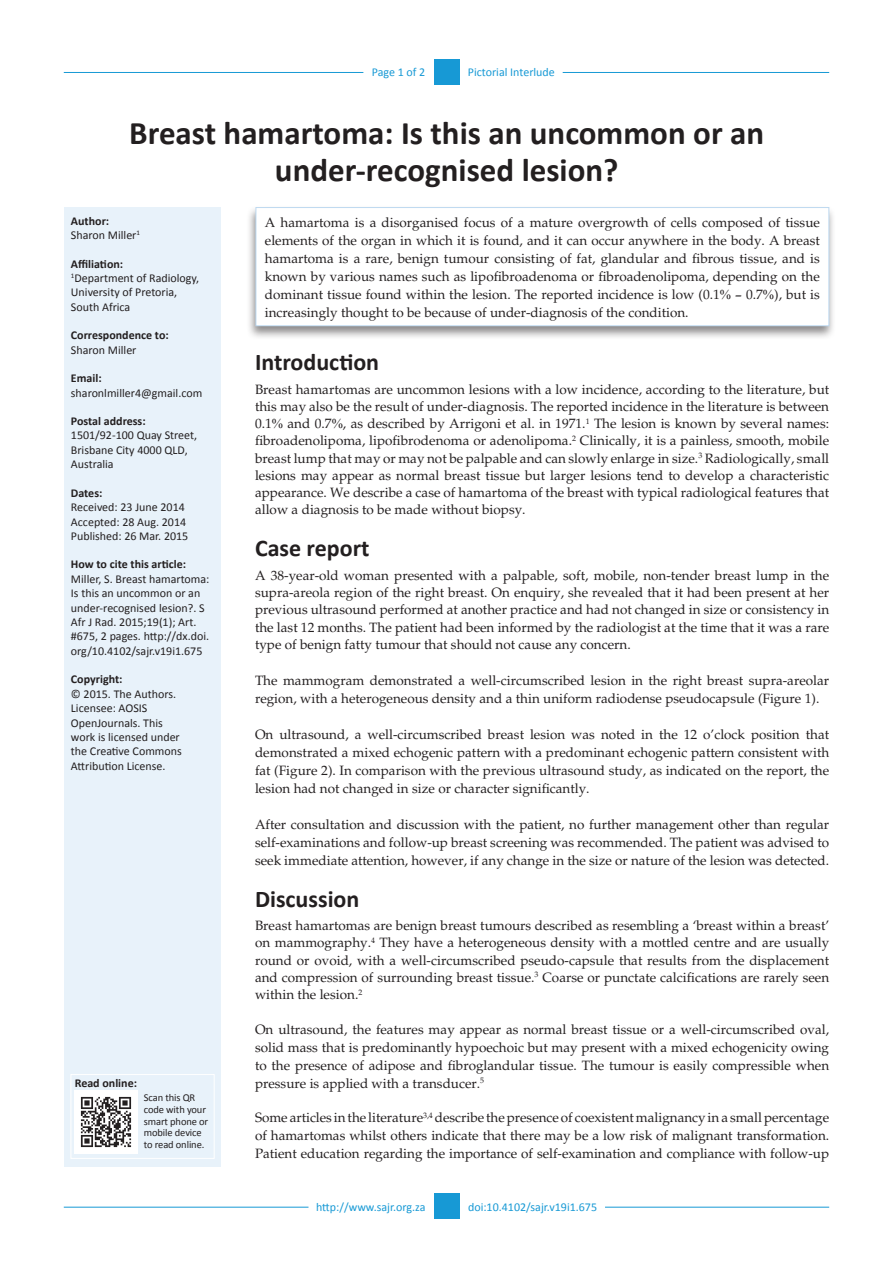
<style>
.page{position:relative;width:893px;height:1263px;background:#fff}
.page>*{position:absolute;margin:0;border:0;box-sizing:border-box;transform-origin:0 0}
.Article_Title{font:700 33px/37.5px "Calibri";color:#231f20;text-align:center}
._1{font:700 24px "Calibri";color:#231f20}
.Text1{font:13.5px/17.2px "Palatino";color:#231f20;text-align:justify}
.Text{font:13.5px/18px "Palatino";color:#231f20;text-align:justify}
.Abstract_Text{font:13.5px/18px "Palatino";color:#231f20;text-align:justify}
.Sidebar_text{font:12px/14.4px "Calibri";color:#231f20}
.Sidebar_head{font:700 12px "Calibri";color:#231f20}
.RRH_Bottom{font:12px "Calibri";color:#1799d5}
.LRH_Bottom{font:12px "Calibri";color:#1799d5}
.RRH{font:12px "Calibri";color:#1799d5}
.LRH{font:12px "Calibri";letter-spacing:-.005em;color:#1799d5}
.Sidebar_text-2{font:10.5px/11.6px "Calibri";letter-spacing:-.01em;color:#231f20}
.s1{font-family:"Times New Roman"}
.s2{font-family:"Book Antiqua"}
</style>
<div class="page">
<div style="left:434px;top:59px;width:25px;height:26px;background:#1799d5"></div>
<hr style="left:64px;top:72px;width:299px;height:1px;background:#1799d5">
<hr style="left:563px;top:72px;width:266px;height:1px;background:#1799d5">
<hr style="left:64px;top:1207px;width:244px;height:1px;background:#1799d5">
<hr style="left:605px;top:1207px;width:224px;height:1px;background:#1799d5">
<div style="left:434px;top:1193px;width:25px;height:26px;background:#1799d5"></div>
<div style="left:246px;top:205px;width:590px;height:135px;background:#231f20;opacity:.53"></div>
<div style="left:256px;top:208px;width:573px;height:118px;background:#fff"></div>
<div style="left:255px;top:207px;width:574px;height:119px;border:1px solid #bed9f0"></div>
<div style="left:65px;top:207px;width:156px;height:960px;background:#e8f2fa"></div>
<div style="left:71px;top:1074px;width:144px;height:85px;border:1px solid #fff"></div>
<img style="left:75px;top:1090px;width:63px;height:63px">
<p class="LRH" style="left:372px;top:65px;width:55px">Page 1 of 2</p>
<p class="RRH" style="left:468px;top:65px;width:89px">Pictorial Interlude</p>
<p class="Article_Title" style="left:129px;top:114px;width:636px">Breast hamartoma: Is this an uncommon or an under-recognised lesion?</p>
<p class="Sidebar_head" style="left:71px;top:213px;width:40px">Author:</p>
<p class="Sidebar_text" style="left:71px;top:228px;width:71px">Sharon Miller<sup>1</sup></p>
<p class="Sidebar_head" style="left:71px;top:256px;width:54px">Affiliation:</p>
<p class="Sidebar_text" style="left:71px;top:271px;width:130px"><sup>1</sup>Department of Radiology,<br>University of Pretoria,<br>South Africa</p>
<p class="Sidebar_head" style="left:71px;top:328px;width:99px">Correspondence to:</p>
<p class="Sidebar_text" style="left:71px;top:342px;width:67px">Sharon Miller</p>
<p class="Sidebar_head" style="left:71px;top:370px;width:32px">Email:</p>
<p class="Sidebar_text" style="left:71px;top:385px;width:133px">sharonlmiller4@gmail.com</p>
<p class="Sidebar_head" style="left:71px;top:413px;width:76px">Postal address:</p>
<p class="Sidebar_text" style="left:71px;top:428px;width:128px">1501/92-100 Quay Street,<br>Brisbane City 4000 QLD,<br>Australia</p>
<p class="Sidebar_head" style="left:71px;top:485px;width:33px">Dates:</p>
<p class="Sidebar_text" style="left:71px;top:500px;width:115px">Received: 23 June 2014</p>
<p class="Sidebar_text" style="left:71px;top:514px;width:117px">Accepted: 28 Aug. 2014</p>
<p class="Sidebar_text" style="left:71px;top:529px;width:119px">Published: 26 Mar. 2015</p>
<p class="Sidebar_head" style="left:71px;top:557px;width:117px">How to cite this article:</p>
<p class="Sidebar_text" style="left:71px;top:572px;width:140px">Miller, S. Breast hamartoma:<br>Is this an uncommon or an under-recognised lesion?. S<br>Afr J Rad. 2015;19(1); Art. #675, 2 pages. http://dx.doi. org/10.4102/sajr.v19i1.675</p>
<p class="Sidebar_head" style="left:71px;top:672px;width:53px">Copyright:</p>
<p class="Sidebar_text" style="left:71px;top:687px;width:112px">© 2015. The Authors.<br>Licensee: AOSIS<br>OpenJournals. This work is licensed under the Creative Commons<br>Attribution License.</p>
<p class="Sidebar_head" style="left:75px;top:1075px;width:64px">Read online:</p>
<p class="Sidebar_text-2" style="left:144px;top:1092px;width:66px">Scan this QR code with your smart phone or mobile device to read online.</p>
<p class="Abstract_Text" style="left:265px;top:213px;width:557px">A hamartoma is a disorganised focus of a mature overgrowth of cells composed of tissue elements of the organ in which it is found, and it can occur anywhere in the body. A breast hamartoma is a rare, benign tumour consisting of fat, glandular and fibrous tissue, and is known by various names such as lipofibroadenoma or fibroadenolipoma, depending on the dominant tissue found within the lesion. The reported incidence is low (0.1<span class="s1">%</span> <span class="s2">–</span> 0.7<span class="s1">%</span>), but is increasingly thought to be because of under-diagnosis of the condition.</p>
<p class="_1" style="left:255px;top:347px;width:126px">Introduction</p>
<p class="Text1" style="left:255px;top:381px;width:576px">Breast hamartomas are uncommon lesions with a low incidence, according to the literature, but this may also be the result of under-diagnosis. The reported incidence in the literature is between 0.1<span class="s1">%</span> and 0.7<span class="s1">%</span>, as described by Arrigoni et al. in 1971.<sup>1</sup> The lesion is known by several names: fibroadenolipoma, lipofibrodenoma or adenolipoma.<sup>2</sup> Clinically, it is a painless, smooth, mobile breast lump that may or may not be palpable and can slowly enlarge in size.<sup>3</sup> Radiologically, small lesions may appear as normal breast tissue but larger lesions tend to develop a characteristic appearance. We describe a case of hamartoma of the breast with typical radiological features that allow a diagnosis to be made without biopsy.</p>
<p class="_1" style="left:255px;top:533px;width:116px">Case report</p>
<p class="Text1" style="left:255px;top:567px;width:576px">A 38-year-old woman presented with a palpable, soft, mobile, non-tender breast lump in the supra-areola region of the right breast. On enquiry, she revealed that it had been present at her previous ultrasound performed at another practice and had not changed in size or consistency in the last 12 months. The patient had been informed by the radiologist at the time that it was a rare type of benign fatty tumour that should not cause any concern.</p>
<p class="Text" style="left:255px;top:671px;width:576px">The mammogram demonstrated a well-circumscribed lesion in the right breast supra-areolar region, with a heterogeneous density and a thin uniform radiodense pseudocapsule (Figure 1).</p>
<p class="Text" style="left:255px;top:725px;width:576px">On ultrasound, a well-circumscribed breast lesion was noted in the 12 o’clock position that demonstrated a mixed echogenic pattern with a predominant echogenic pattern consistent with fat (Figure 2). In comparison with the previous ultrasound study, as indicated on the report, the lesion had not changed in size or character significantly.</p>
<p class="Text" style="left:255px;top:815px;width:576px">After consultation and discussion with the patient, no further management other than regular self-examinations and follow-up breast screening was recommended. The patient was advised to seek immediate attention, however, if any change in the size or nature of the lesion was detected.</p>
<p class="_1" style="left:255px;top:883px;width:106px">Discussion</p>
<p class="Text1" style="left:255px;top:917px;width:576px">Breast hamartomas are benign breast tumours described as resembling a ‘breast within a breast’ on mammography.<sup>4</sup> They have a heterogeneous density with a mottled centre and are usually round or ovoid, with a well-circumscribed pseudo-capsule that results from the displacement and compression of surrounding breast tissue.<sup>3</sup> Coarse or punctate calcifications are rarely seen within the lesion.<sup>2</sup></p>
<p class="Text" style="left:255px;top:1020px;width:576px">On ultrasound, the features may appear as normal breast tissue or a well-circumscribed oval, solid mass that is predominantly hypoechoic but may present with a mixed echogenicity owing to the presence of adipose and fibroglandular tissue. The tumour is easily compressible when pressure is applied with a transducer.<sup>5</sup></p>
<p class="Text" style="left:255px;top:1109px;width:576px">Some articles in the literature<sup>3,4</sup> describe the presence of coexistent malignancy in a small percentage of hamartomas whilst others indicate that there may be a low risk of malignant transformation.<br>Patient education regarding the importance of self-examination and compliance with follow-up</p>
<p class="LRH_Bottom" style="left:316px;top:1199px;width:111px">http://www.sajr.org.za</p>
<p class="RRH_Bottom" style="left:468px;top:1199px;width:131px">doi:10.4102/sajr.v19i1.675</p>
</div>
